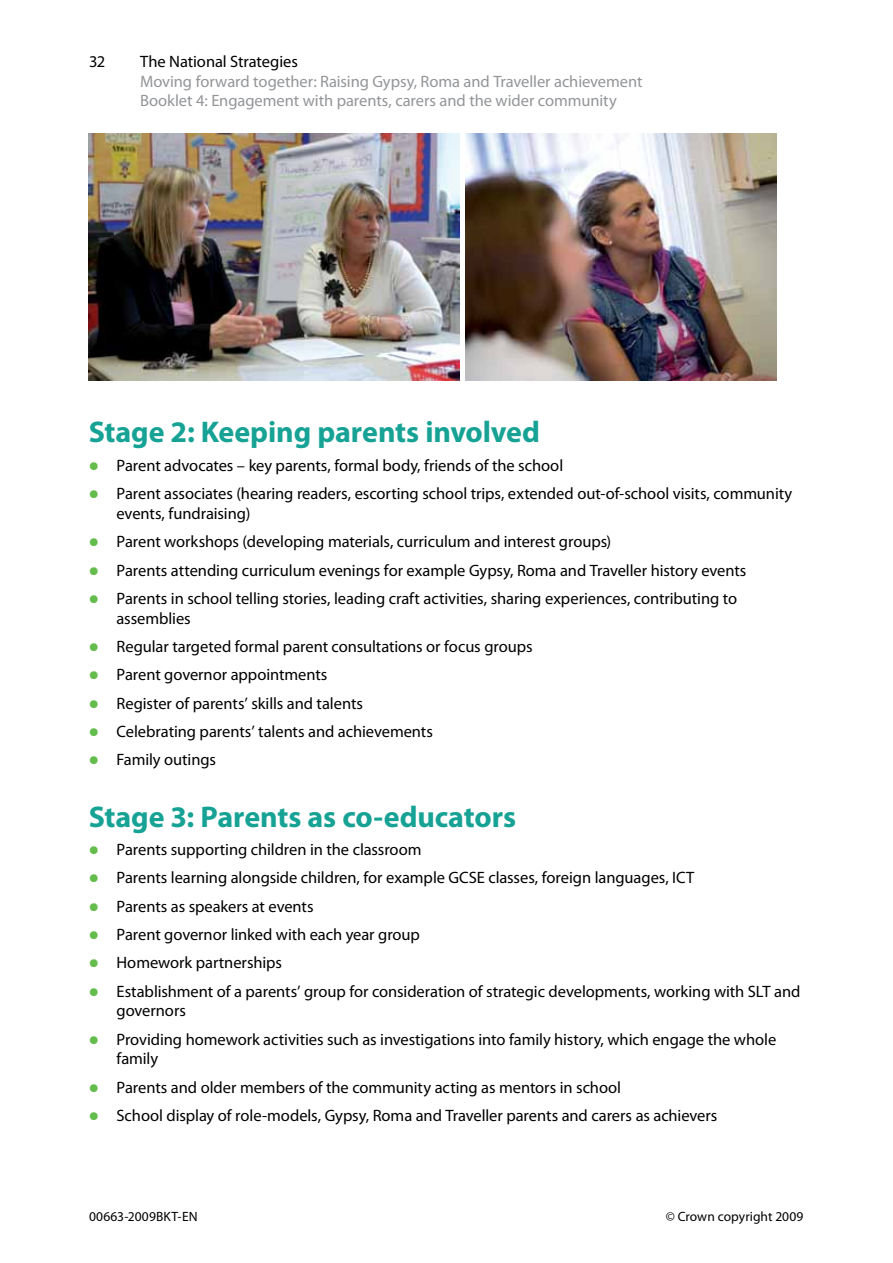
<style>
.page{position:relative;width:893px;height:1263px;background:#fff}
.page>*{position:absolute;margin:0;border:0;box-sizing:border-box;transform-origin:0 0}
.t1{font:700 30px "Myriad Pro";letter-spacing:-.005em;color:#16a294}
.t2{font:16.5px/19.8px "Myriad Pro";letter-spacing:-.005em;color:#000}
.t3{font:16.5px/19.8px "Myriad Pro";letter-spacing:-.005em;color:#939598}
.t4{font:13.5px "Myriad Pro";letter-spacing:.005em;color:#000}
.s1{font-weight:700;font-size:30px;color:#64bc4d}
</style>
<div class="page">
<img style="left:89px;top:134px;width:370px;height:247px">
<img style="left:466px;top:134px;width:310px;height:247px">
<p class="t2" style="left:89px;top:51px;width:18px">32</p>
<p class="t2" style="left:140px;top:51px;width:159px">The National Strategies</p>
<p class="t3" style="left:140px;top:71px;width:504px">Moving forward together: Raising Gypsy, Roma and Traveller achievement<br>Booklet 4: Engagement with parents, carers and the wider community</p>
<h1 class="t1" style="left:89px;top:413px;width:453px">Stage 2: Keeping parents involved</h1>
<p class="t2" style="left:89px;top:455px;width:476px"><span class="s1">•</span> Parent advocates – key parents, formal body, friends of the school</p>
<p class="t2" style="left:117px;top:483px;width:677px;text-indent:-28px"><span class="s1">•</span> Parent associates (hearing readers, escorting school trips, extended out-of-school visits, community events, fundraising)</p>
<p class="t2" style="left:89px;top:531px;width:524px"><span class="s1">•</span> Parent workshops (developing materials, curriculum and interest groups)</p>
<p class="t2" style="left:89px;top:560px;width:659px"><span class="s1">•</span> Parents attending curriculum evenings for example Gypsy, Roma and Traveller history events</p>
<p class="t2" style="left:117px;top:588px;width:622px;text-indent:-28px"><span class="s1">•</span> Parents in school telling stories, leading craft activities, sharing experiences, contributing to assemblies</p>
<p class="t2" style="left:89px;top:636px;width:445px"><span class="s1">•</span> Regular targeted formal parent consultations or focus groups</p>
<p class="t2" style="left:89px;top:664px;width:240px"><span class="s1">•</span> Parent governor appointments</p>
<p class="t2" style="left:89px;top:693px;width:276px"><span class="s1">•</span> Register of parents’ skills and talents</p>
<p class="t2" style="left:89px;top:721px;width:346px"><span class="s1">•</span> Celebrating parents’ talents and achievements</p>
<p class="t2" style="left:89px;top:749px;width:129px"><span class="s1">•</span> Family outings</p>
<h1 class="t1" style="left:89px;top:797px;width:429px">Stage 3: Parents as co-educators</h1>
<p class="t2" style="left:89px;top:839px;width:334px"><span class="s1">•</span> Parents supporting children in the classroom</p>
<p class="t2" style="left:89px;top:867px;width:607px"><span class="s1">•</span> Parents learning alongside children, for example GCSE classes, foreign languages, ICT</p>
<p class="t2" style="left:89px;top:896px;width:226px"><span class="s1">•</span> Parents as speakers at events</p>
<p class="t2" style="left:89px;top:924px;width:333px"><span class="s1">•</span> Parent governor linked with each year group</p>
<p class="t2" style="left:89px;top:952px;width:195px"><span class="s1">•</span> Homework partnerships</p>
<p class="t2" style="left:117px;top:981px;width:685px;text-indent:-28px"><span class="s1">•</span> Establishment of a parents’ group for consideration of strategic developments, working with SLT and governors</p>
<p class="t2" style="left:117px;top:1029px;width:661px;text-indent:-28px"><span class="s1">•</span> Providing homework activities such as investigations into family history, which engage the whole family</p>
<p class="t2" style="left:89px;top:1077px;width:534px"><span class="s1">•</span> Parents and older members of the community acting as mentors in school</p>
<p class="t2" style="left:89px;top:1105px;width:630px"><span class="s1">•</span> School display of role-models, Gypsy, Roma and Traveller parents and carers as achievers</p>
<p class="t4" style="left:89px;top:1208px;width:110px">00663-2009BKT-EN</p>
<p class="t4" style="left:666px;top:1208px;width:139px">© Crown copyright 2009</p>
</div>
